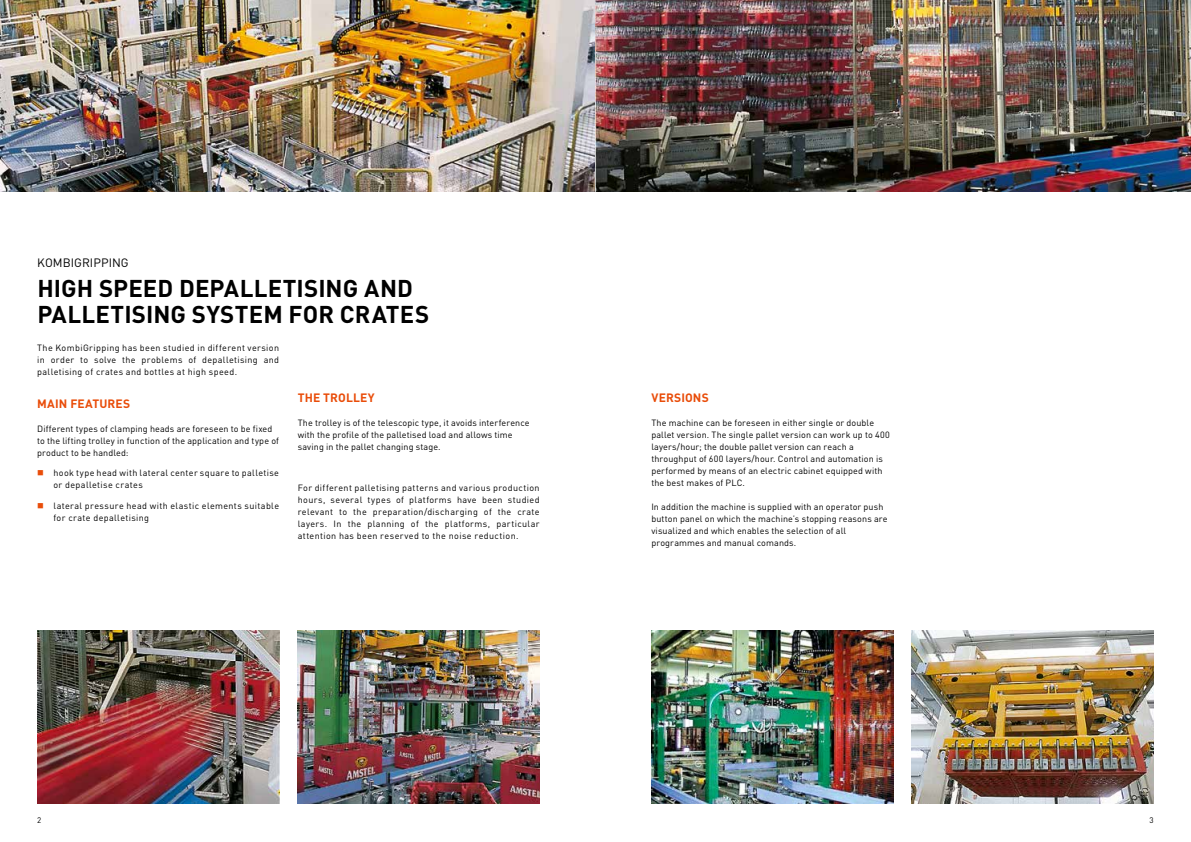
<style>
.page{position:relative;width:1191px;height:842px;background:#fff}
.page>*{position:absolute;margin:0;border:0;box-sizing:border-box;transform-origin:0 0}
.t1{font:700 24px/26px "DINOT";letter-spacing:.005em;color:#000}
.t2{font:700 12px "DINOT";letter-spacing:.01em;color:#e94d0a}
.t3{font:12px "DINOT";letter-spacing:.005em;color:#000}
.t4{font:9px/12px "DINOT";letter-spacing:.015em;color:#000}
.t5{font:9px/12px "DINOT";letter-spacing:.04em;color:#000}
.t6{font:8px "DINOT";color:#000}
.s1{color:#e94d0a}
</style>
<div class="page">
<img style="left:0;top:0;width:1191px;height:191px">
<img style="left:37px;top:630px;width:242px;height:173px">
<img style="left:298px;top:630px;width:241px;height:174px">
<img style="left:651px;top:630px;width:242px;height:173px">
<img style="left:912px;top:630px;width:241px;height:173px">
<h2 class="t3" style="left:37px;top:256px;width:93px">KOMBIGRIPPING</h2>
<h1 class="t1" style="left:37px;top:274px;width:393px">HIGH SPEED DEPALLETISING AND<br>PALLETISING SYSTEM FOR CRATES</h1>
<p class="t4" style="left:37px;top:342px;width:243px;text-align:justify">The KombiGripping has been studied in different version in order to solve the problems of depalletising and palletising of crates and bottles at high speed.</p>
<h2 class="t2" style="left:37px;top:396px;width:95px">MAIN FEATURES</h2>
<p class="t4" style="left:37px;top:422px;width:243px">Different types of clamping heads are foreseen to be fixed to the lifting trolley in function of the application and type of product to be handled:</p>
<p class="t5" style="left:53px;top:467px;width:227px;text-indent:-16px"><span class="s1">■</span> hook type head with lateral center square to palletise or depalletise crates</p>
<p class="t5" style="left:53px;top:499px;width:227px;text-indent:-16px"><span class="s1">■</span> lateral pressure head with elastic elements suitable for crate depalletising</p>
<h2 class="t2" style="left:298px;top:390px;width:78px">THE TROLLEY</h2>
<p class="t4" style="left:298px;top:417px;width:233px">The trolley is of the telescopic type, it avoids interference with the profile of the palletised load and allows time saving in the pallet changing stage.</p>
<p class="t4" style="left:298px;top:482px;width:243px;text-align:justify">For different palletising patterns and various production hours, several types of platforms have been studied relevant to the preparation/discharging of the crate layers. In the planning of the platforms, particular attention has been reserved to the noise reduction.</p>
<h2 class="t2" style="left:651px;top:390px;width:59px">VERSIONS</h2>
<p class="t4" style="left:651px;top:417px;width:240px">The machine can be foreseen in either single or double pallet version. The single pallet version can work up to 400 layers/hour; the double pallet version can reach a throughput of 600 layers/hour. Control and automation is performed by means of an electric cabinet equipped with the best makes of PLC.</p>
<p class="t4" style="left:651px;top:501px;width:238px">In addition the machine is supplied with an operator push button panel on which the machine’s stopping reasons are visualized and which enables the selection of all programmes and manual comands.</p>
<p class="t6" style="left:37px;top:815px;width:6px">2</p>
<p class="t6" style="left:1149px;top:815px;width:6px">3</p>
</div>
